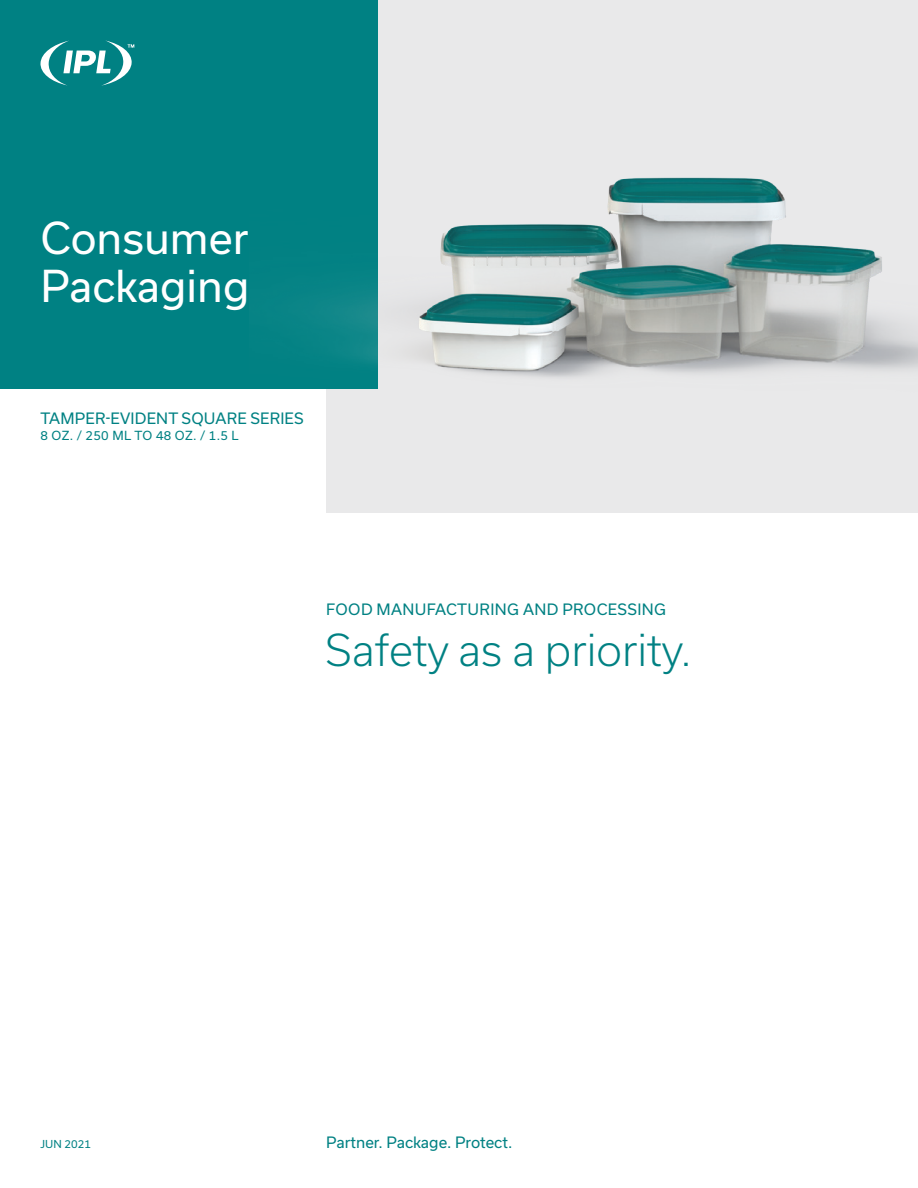
<style>
.page{position:relative;width:918px;height:1188px;background:#fff}
.page>*{position:absolute;margin:0;border:0;box-sizing:border-box;transform-origin:0 0}
.t1{font:300 42px "Usual";color:#008183}
.t2{font:42px/48px "Usual";color:#fff}
.t3{font:15px "Usual";letter-spacing:.015em;color:#008183}
.t4{font:12px "Usual";letter-spacing:.025em;color:#008183}
.t5{font:10.5px "Usual";color:#008183}
</style>
<div class="page">
<div style="left:326px;top:0;width:592px;height:513px;background:#e9e9ea"></div>
<div style="left:0;top:0;width:377px;height:389px;background:#008183"></div>
<svg style="left:40px;top:41px;width:94px;height:45px"></svg>
<img style="left:292px;top:71px;width:626px;height:318px">
<h1 class="t2" style="left:40px;top:214px;width:210px">Consumer<br>Packaging</h1>
<p class="t3" style="left:40px;top:410px;width:265px">TAMPER-EVIDENT SQUARE SERIES</p>
<p class="t4" style="left:40px;top:429px;width:200px">8 OZ. / 250 ML TO 48 OZ. / 1.5 L</p>
<p class="t3" style="left:326px;top:601px;width:341px">FOOD MANUFACTURING AND PROCESSING</p>
<h1 class="t1" style="left:326px;top:626px;width:367px">Safety as a priority.</h1>
<p class="t5" style="left:40px;top:1138px;width:52px">Jun 2021</p>
<p class="t3" style="left:326px;top:1133px;width:188px">Partner. Package. Protect.</p>
</div>
